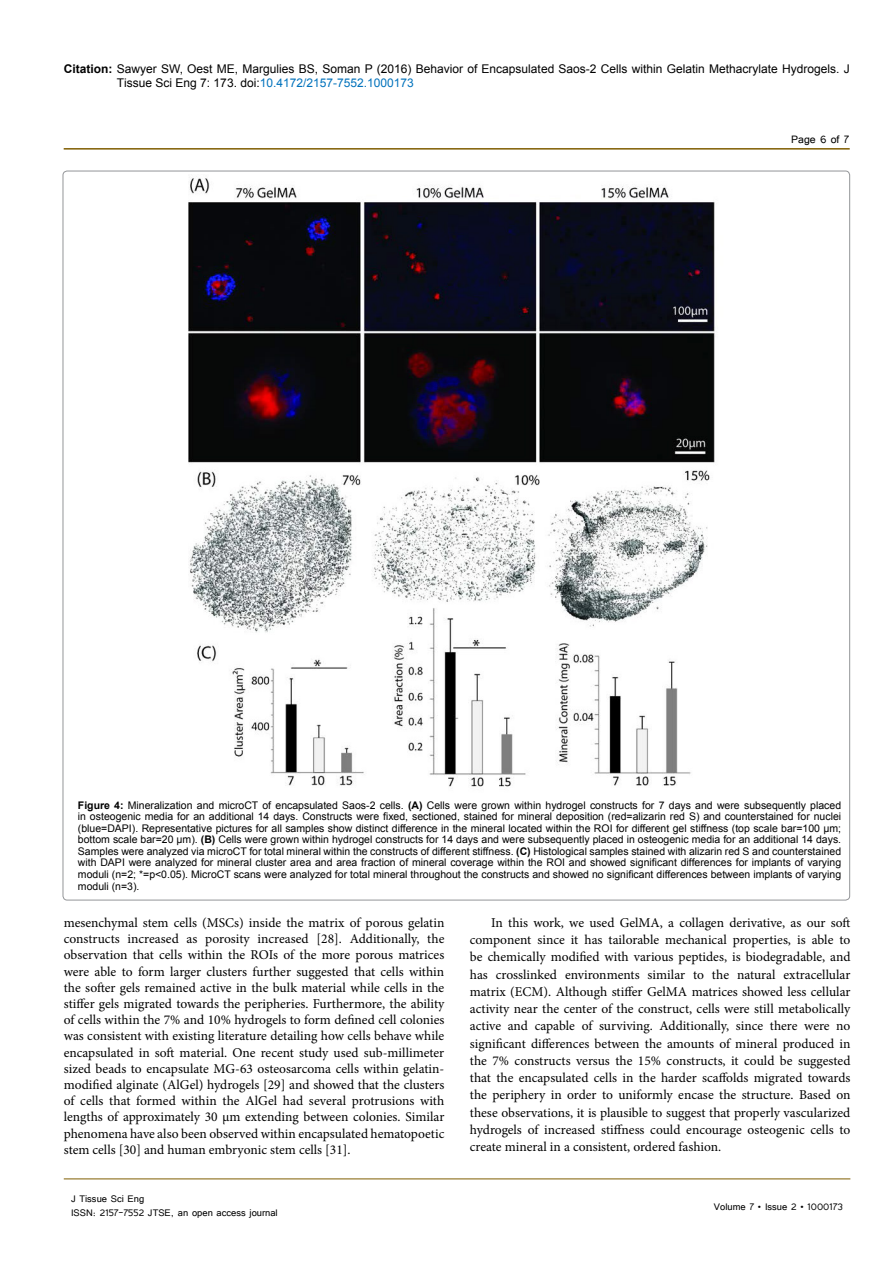
<style>
.page{position:relative;width:893px;height:1263px;background:#fff}
.page>*{position:absolute;margin:0;border:0;box-sizing:border-box;transform-origin:0 0}
.t1{font:13.5px/16.2px "Minion Pro";color:#000;text-align:justify}
.t2{font:13.5px "Tunga";color:#000}
.t3{font:12px/14.4px "Arial";color:#000}
.t4{font:12px/14.4px "Tunga";color:#000}
.t5{font:10.5px/11.6px "Arial";color:#000;text-align:justify}
.s1{font-weight:700}
.s2{color:#0072bc}
</style>
<div class="page">
<hr style="left:64px;top:148px;width:786px;height:2px;background:#7f5d00">
<hr style="left:64px;top:1179px;width:786px;height:1px;background:#7f5d00">
<img style="left:188px;top:176px;width:527px;height:611px">
<p class="t3" style="left:117px;top:61px;width:734px;text-indent:-53px"><span class="s1">Citation:</span> Sawyer SW, Oest ME, Margulies BS, Soman P (2016) Behavior of Encapsulated Saos-2 Cells within Gelatin Methacrylate Hydrogels. J<br>Tissue Sci Eng 7: 173. doi:<span class="s2">10.4172/2157-7552.1000173</span></p>
<p class="t2" style="left:791px;top:131px;width:59px">Page 6 of 7</p>
<p class="t5" style="left:78px;top:799px;width:765px"><span class="s1">Figure 4:</span> Mineralization and microCT of encapsulated Saos-2 cells. <span class="s1">(A)</span> Cells were grown within hydrogel constructs for 7 days and were subsequently placed in osteogenic media for an additional 14 days. Constructs were fixed, sectioned, stained for mineral deposition (red=alizarin red S) and counterstained for nuclei (blue=DAPI). Representative pictures for all samples show distinct difference in the mineral located within the ROI for different gel stiffness (top scale bar=100 μm; bottom scale bar=20 μm). <span class="s1">(B)</span> Cells were grown within hydrogel constructs for 14 days and were subsequently placed in osteogenic media for an additional 14 days.<br>Samples were analyzed via microCT for total mineral within the constructs of different stiffness. <span class="s1">(C)</span> Histological samples stained with alizarin red S and counterstained with DAPI were analyzed for mineral cluster area and area fraction of mineral coverage within the ROI and showed significant differences for implants of varying moduli (n=2; *=p&lt;0.05). MicroCT scans were analyzed for total mineral throughout the constructs and showed no significant differences between implants of varying moduli (n=3).</p>
<p class="t1" style="left:64px;top:914px;width:382px">mesenchymal stem cells (MSCs) inside the matrix of porous gelatin constructs increased as porosity increased [28]. Additionally, the observation that cells within the ROIs of the more porous matrices were able to form larger clusters further suggested that cells within the softer gels remained active in the bulk material while cells in the stiffer gels migrated towards the peripheries. Furthermore, the ability of cells within the 7% and 10% hydrogels to form defined cell colonies was consistent with existing literature detailing how cells behave while encapsulated in soft material. One recent study used sub-millimeter sized beads to encapsulate MG-63 osteosarcoma cells within gelatin&shy;modified alginate (AlGel) hydrogels [29] and showed that the clusters of cells that formed within the AlGel had several protrusions with lengths of approximately 30 μm extending between colonies. Similar phenomena have also been observed within encapsulated hematopoetic stem cells [30] and human embryonic stem cells [31].</p>
<p class="t1" style="left:470px;top:914px;width:382px;line-height:17.2px;text-indent:21px">In this work, we used GelMA, a collagen derivative, as our soft component since it has tailorable mechanical properties, is able to be chemically modified with various peptides, is biodegradable, and has crosslinked environments similar to the natural extracellular matrix (ECM). Although stiffer GelMA matrices showed less cellular activity near the center of the construct, cells were still metabolically active and capable of surviving. Additionally, since there were no significant differences between the amounts of mineral produced in the 7% constructs versus the 15% constructs, it could be suggested that the encapsulated cells in the harder scaffolds migrated towards the periphery in order to uniformly encase the structure. Based on these observations, it is plausible to suggest that properly vascularized hydrogels of increased stiffness could encourage osteogenic cells to create mineral in a consistent, ordered fashion.</p>
<p class="t4" style="left:71px;top:1190px;width:208px">J Tissue Sci Eng<br>ISSN: 2157-7552 JTSE, an open access journal</p>
<p class="t4" style="left:714px;top:1199px;width:130px">Volume 7 • Issue 2 • 1000173</p>
</div>
